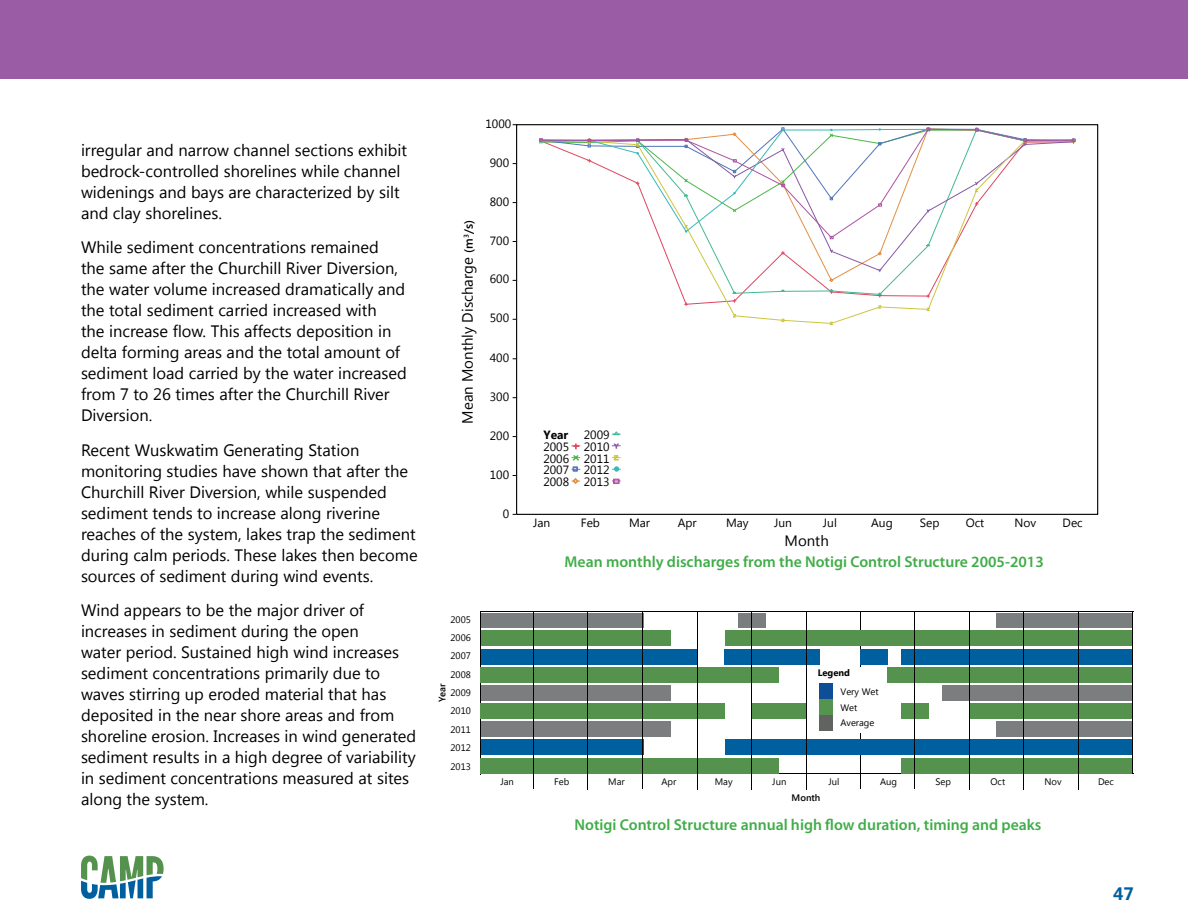
<style>
.page{position:relative;width:1188px;height:918px;background:#fff}
.page>*{position:absolute;margin:0;border:0;box-sizing:border-box;transform-origin:0 0}
.t1{font:700 18px "Segoe UI";color:#005f9e}
.t2{font:16.5px/21px "Segoe UI";color:#000}
.t3{font:600 15.75px "Myriad Pro";color:#41ad49}
.t4{font:15px "Segoe UI";color:#000}
.t5{font:12px/11.7px "Segoe UI";color:#000;text-align:justify}
.t6{font:700 12px "Segoe UI";color:#000}
.t7{font:9.45px/18.3px "Segoe UI";color:#000;text-align:justify}
.t8{font:600 9.45px "Segoe UI";color:#000}
.t9{font:700 9.45px "Segoe UI";color:#000}
.s1{font-weight:600;font-size:12px}
</style>
<div class="page">
<svg style="left:81px;top:856px;width:83px;height:43px"></svg>
<hr style="left:480px;top:611px;width:1px;height:163px;background:#000">
<hr style="left:480px;top:611px;width:653px;height:1px;background:#000">
<hr style="left:480px;top:773px;width:653px;height:1px;background:#000">
<hr style="left:860px;top:611px;width:1px;height:178px;background:#000">
<div style="left:481px;top:613px;width:162px;height:15px;background:#7a7e7e"></div>
<div style="left:738px;top:613px;width:28px;height:15px;background:#7a7e7e"></div>
<div style="left:996px;top:613px;width:136px;height:15px;background:#7a7e7e"></div>
<div style="left:481px;top:631px;width:190px;height:15px;background:#54924d"></div>
<div style="left:725px;top:631px;width:407px;height:15px;background:#54924d"></div>
<div style="left:481px;top:649px;width:217px;height:15px;background:#005f9e"></div>
<div style="left:725px;top:649px;width:95px;height:15px;background:#005f9e"></div>
<div style="left:861px;top:649px;width:27px;height:15px;background:#005f9e"></div>
<div style="left:901px;top:649px;width:231px;height:15px;background:#005f9e"></div>
<div style="left:481px;top:667px;width:298px;height:15px;background:#54924d"></div>
<div style="left:888px;top:667px;width:244px;height:15px;background:#54924d"></div>
<div style="left:481px;top:685px;width:190px;height:16px;background:#7a7e7e"></div>
<div style="left:942px;top:685px;width:190px;height:16px;background:#7a7e7e"></div>
<div style="left:481px;top:703px;width:244px;height:16px;background:#54924d"></div>
<div style="left:752px;top:703px;width:54px;height:16px;background:#54924d"></div>
<div style="left:901px;top:703px;width:28px;height:16px;background:#54924d"></div>
<div style="left:969px;top:703px;width:163px;height:16px;background:#54924d"></div>
<div style="left:481px;top:722px;width:190px;height:15px;background:#7a7e7e"></div>
<div style="left:996px;top:722px;width:136px;height:15px;background:#7a7e7e"></div>
<div style="left:481px;top:740px;width:162px;height:15px;background:#005f9e"></div>
<div style="left:725px;top:740px;width:407px;height:15px;background:#005f9e"></div>
<div style="left:481px;top:758px;width:298px;height:15px;background:#54924d"></div>
<div style="left:901px;top:758px;width:231px;height:15px;background:#54924d"></div>
<hr style="left:1133px;top:611px;width:1px;height:162px;background:#000">
<div style="left:811px;top:667px;width:75px;height:65px;background:#fff"></div>
<div style="left:819px;top:715px;width:13px;height:16px;background:#606360"></div>
<div style="left:819px;top:683px;width:13px;height:16px;background:#0d4e96"></div>
<div style="left:819px;top:699px;width:13px;height:16px;background:#55944f"></div>
<hr style="left:534px;top:611px;width:1px;height:178px;background:#000">
<hr style="left:588px;top:612px;width:1px;height:177px;background:#000">
<hr style="left:643px;top:611px;width:1px;height:178px;background:#000">
<hr style="left:697px;top:612px;width:1px;height:177px;background:#000">
<hr style="left:751px;top:612px;width:1px;height:178px;background:#000">
<hr style="left:806px;top:612px;width:1px;height:178px;background:#000">
<hr style="left:915px;top:611px;width:1px;height:178px;background:#000">
<hr style="left:969px;top:612px;width:1px;height:178px;background:#000">
<hr style="left:1024px;top:612px;width:1px;height:178px;background:#000">
<hr style="left:1078px;top:612px;width:1px;height:178px;background:#000">
<div style="left:0;top:0;width:1188px;height:79px;background:#9a5ca5"></div>
<svg style="left:572px;top:444px;width:8px;height:5px"></svg>
<svg style="left:572px;top:455px;width:8px;height:6px"></svg>
<svg style="left:572px;top:467px;width:8px;height:4px"></svg>
<svg style="left:572px;top:478px;width:8px;height:6px"></svg>
<svg style="left:612px;top:432px;width:8px;height:3px"></svg>
<svg style="left:612px;top:443px;width:8px;height:5px"></svg>
<svg style="left:612px;top:455px;width:8px;height:6px"></svg>
<svg style="left:612px;top:467px;width:8px;height:4px"></svg>
<svg style="left:612px;top:479px;width:8px;height:5px"></svg>
<svg style="left:659px;top:239px;width:300px;height:85px"></svg>
<svg style="left:731px;top:314px;width:7px;height:4px"></svg>
<svg style="left:780px;top:318px;width:6px;height:4px"></svg>
<svg style="left:828px;top:321px;width:7px;height:4px"></svg>
<svg style="left:876px;top:305px;width:7px;height:4px"></svg>
<svg style="left:925px;top:307px;width:7px;height:4px"></svg>
<svg style="left:649px;top:213px;width:324px;height:26px"></svg>
<svg style="left:830px;top:236px;width:4px;height:3px"></svg>
<svg style="left:538px;top:127px;width:538px;height:86px"></svg>
<p class="t2" style="left:81px;top:139px;width:328px">irregular and narrow channel sections exhibit bedrock-controlled shorelines while channel widenings and bays are characterized by silt and clay shorelines.</p>
<p class="t2" style="left:81px;top:236px;width:327px">While sediment concentrations remained<br>the same after the Churchill River Diversion, the water volume increased dramatically and the total sediment carried increased with<br>the increase flow. This affects deposition in delta forming areas and the total amount of sediment load carried by the water increased from 7 to 26 times after the Churchill River Diversion.</p>
<p class="t2" style="left:81px;top:439px;width:338px">Recent Wuskwatim Generating Station monitoring studies have shown that after the Churchill River Diversion, while suspended sediment tends to increase along riverine reaches of the system, lakes trap the sediment during calm periods. These lakes then become sources of sediment during wind events.</p>
<p class="t2" style="left:81px;top:599px;width:337px">Wind appears to be the major driver of increases in sediment during the open<br>water period. Sustained high wind increases sediment concentrations primarily due to waves stirring up eroded material that has deposited in the near shore areas and from shoreline erosion. Increases in wind generated sediment results in a high degree of variability in sediment concentrations measured at sites along the system.</p>
<p class="t5" style="left:485px;top:117px;width:27px">1000</p>
<p class="t5" style="left:490px;top:156px;width:21px">900</p>
<p class="t4" style="left:457px;top:424px;width:205px;rotate:-90deg">Mean Monthly Discharge <span class="s1">(m</span><sup>3</sup><span class="s1">/s)</span></p>
<p class="t5" style="left:490px;top:195px;width:21px">800</p>
<p class="t5" style="left:490px;top:234px;width:21px">700</p>
<p class="t5" style="left:490px;top:273px;width:21px">600</p>
<p class="t5" style="left:490px;top:312px;width:21px">500</p>
<p class="t5" style="left:490px;top:351px;width:21px">400</p>
<p class="t5" style="left:490px;top:390px;width:21px">300</p>
<p class="t5" style="left:490px;top:429px;width:21px">200</p>
<p class="t5" style="left:490px;top:468px;width:21px">100</p>
<p class="t5" style="left:503px;top:507px;width:8px">0</p>
<p class="t6" style="left:543px;top:426px;width:26px">Year</p>
<p class="t5" style="left:584px;top:429px;width:27px">2009<br>2010<br>2011<br>2012<br>2013</p>
<p class="t5" style="left:543px;top:440px;width:27px">2005<br>2006<br>2007<br>2008</p>
<p class="t5" style="left:533px;top:517px;width:19px">Jan</p>
<p class="t5" style="left:581px;top:517px;width:21px">Feb</p>
<p class="t5" style="left:629px;top:517px;width:23px">Mar</p>
<p class="t5" style="left:678px;top:517px;width:20px">Apr</p>
<p class="t5" style="left:726px;top:517px;width:24px">May</p>
<p class="t5" style="left:774px;top:517px;width:19px">Jun</p>
<p class="t5" style="left:823px;top:517px;width:15px">Jul</p>
<p class="t5" style="left:871px;top:517px;width:23px">Aug</p>
<p class="t5" style="left:920px;top:517px;width:21px">Sep</p>
<p class="t5" style="left:966px;top:517px;width:20px">Oct</p>
<p class="t5" style="left:1014px;top:517px;width:23px">Nov</p>
<p class="t5" style="left:1063px;top:517px;width:22px">Dec</p>
<p class="t4" style="left:785px;top:530px;width:46px">Month</p>
<p class="t3" style="left:565px;top:552px;width:481px">Mean monthly discharges from the Notigi Control Structure 2005-2013</p>
<p class="t7" style="left:450px;top:610px;width:22px">2005<br>2006<br>2007<br>2008<br>2009<br>2010<br>2011<br>2012<br>2013</p>
<p class="t8" style="left:435px;top:702px;width:20px;rotate:-90deg">Year</p>
<p class="t9" style="left:818px;top:666px;width:34px">Legend</p>
<p class="t7" style="left:841px;top:683px;width:40px;line-height:15.9px">Very Wet<br>Wet</p>
<p class="t7" style="left:840px;top:713px;width:36px">Average</p>
<p class="t7" style="left:500px;top:772px;width:15px">Jan</p>
<p class="t7" style="left:554px;top:772px;width:17px">Feb</p>
<p class="t7" style="left:608px;top:772px;width:18px">Mar</p>
<p class="t7" style="left:772px;top:772px;width:16px">Jun</p>
<p class="t7" style="left:828px;top:772px;width:13px">Jul</p>
<p class="t7" style="left:880px;top:772px;width:19px">Aug</p>
<p class="t7" style="left:1098px;top:772px;width:17px">Dec</p>
<p class="t7" style="left:661px;top:772px;width:16px">Apr</p>
<p class="t7" style="left:715px;top:772px;width:19px">May</p>
<p class="t7" style="left:935px;top:772px;width:17px">Sep</p>
<p class="t7" style="left:991px;top:772px;width:16px">Oct</p>
<p class="t7" style="left:1044px;top:772px;width:19px">Nov</p>
<p class="t8" style="left:792px;top:791px;width:30px">Month</p>
<p class="t3" style="left:574px;top:815px;width:468px">Notigi Control Structure annual high flow duration, timing and peaks</p>
<p class="t1" style="left:1113px;top:880px;width:22px">47</p>
</div>
